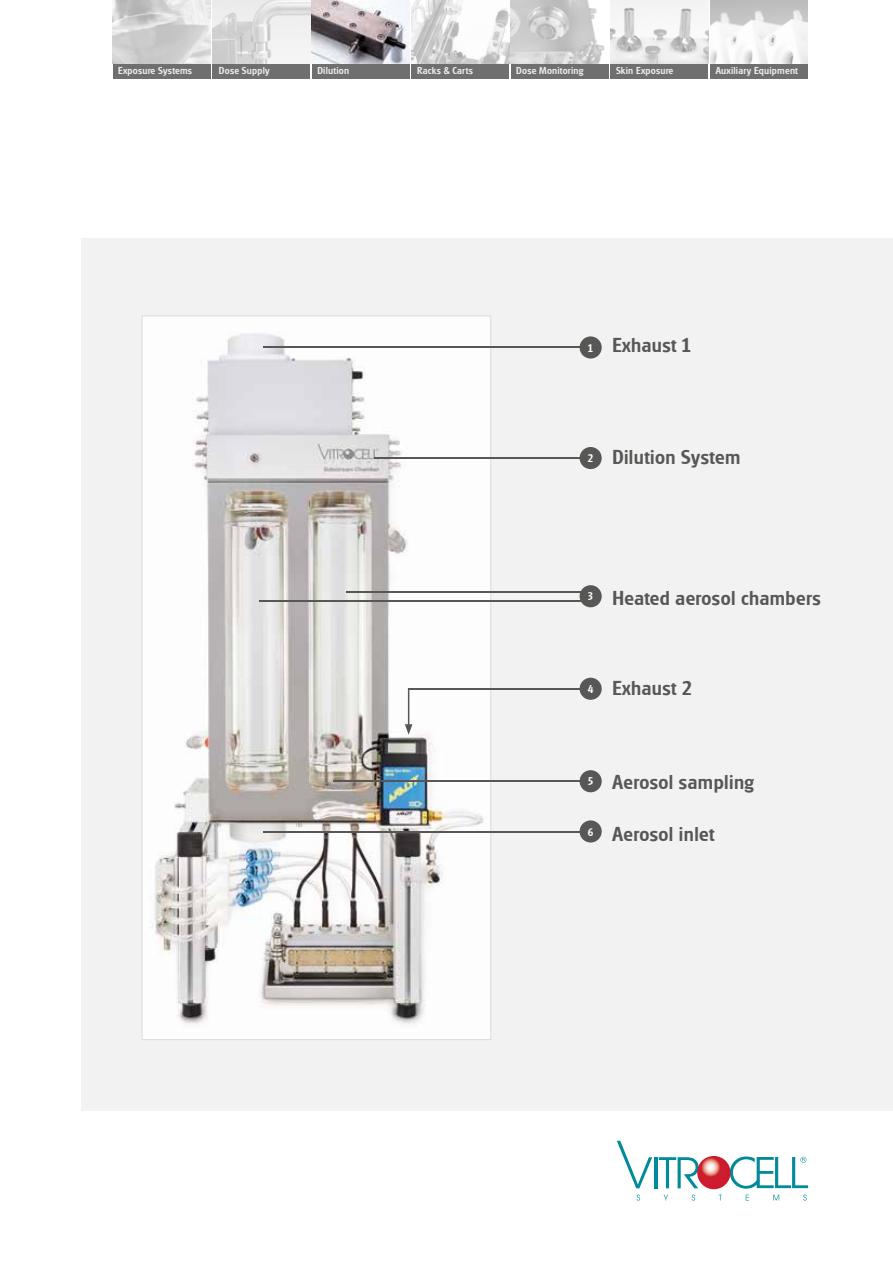
<style>
.page{position:relative;width:893px;height:1263px;background:#fff}
.page>*{position:absolute;margin:0;border:0;box-sizing:border-box;transform-origin:0 0}
.t1{font:500 21px "Glasgow RR";letter-spacing:.02em;color:#575756}
.t2{font:500 11.7px "Glasgow RR";color:#fff}
.t3{font:500 10.5px "Glasgow RR";letter-spacing:.02em;color:#ededed}
</style>
<div class="page">
<div style="left:82px;top:238px;width:811px;height:873px;background:#f2f2f2"></div>
<div style="left:580px;top:447px;width:22px;height:22px;background:#575756;border-radius:50%"></div>
<div style="left:580px;top:585px;width:22px;height:22px;background:#575756;border-radius:50%"></div>
<div style="left:580px;top:678px;width:22px;height:22px;background:#575756;border-radius:50%"></div>
<div style="left:580px;top:770px;width:22px;height:22px;background:#575756;border-radius:50%"></div>
<div style="left:580px;top:820px;width:22px;height:22px;background:#575756;border-radius:50%"></div>
<div style="left:580px;top:336px;width:22px;height:23px;background:#575756;border-radius:50%"></div>
<img style="left:113px;top:0;width:97px;height:64px">
<img style="left:611px;top:0;width:97px;height:64px">
<img style="left:212px;top:0;width:98px;height:64px">
<img style="left:312px;top:0;width:98px;height:64px">
<img style="left:710px;top:0;width:98px;height:64px">
<img style="left:511px;top:0;width:94px;height:64px">
<svg style="left:411px;top:0;width:98px;height:64px"></svg>
<div style="left:611px;top:64px;width:97px;height:15px;background:#706f6f"></div>
<div style="left:710px;top:64px;width:98px;height:15px;background:#706f6f"></div>
<div style="left:511px;top:64px;width:98px;height:15px;background:#706f6f"></div>
<div style="left:411px;top:64px;width:98px;height:15px;background:#706f6f"></div>
<div style="left:312px;top:64px;width:98px;height:15px;background:#706f6f"></div>
<div style="left:212px;top:64px;width:98px;height:15px;background:#706f6f"></div>
<div style="left:113px;top:64px;width:97px;height:15px;background:#706f6f"></div>
<img style="left:144px;top:317px;width:345px;height:721px">
<svg style="left:264px;top:347px;width:316px;height:1px"></svg>
<svg style="left:374px;top:457px;width:206px;height:2px"></svg>
<svg style="left:347px;top:591px;width:234px;height:1px"></svg>
<svg style="left:259px;top:600px;width:322px;height:2px"></svg>
<svg style="left:334px;top:780px;width:246px;height:2px"></svg>
<svg style="left:264px;top:831px;width:316px;height:2px"></svg>
<svg style="left:409px;top:688px;width:171px;height:1px"></svg>
<hr style="left:408px;top:688px;width:1px;height:38px;background:#575756">
<svg style="left:405px;top:724px;width:7px;height:11px"></svg>
<svg style="left:637px;top:1194px;width:3px;height:6px"></svg>
<svg style="left:664px;top:1195px;width:4px;height:5px"></svg>
<svg style="left:692px;top:1194px;width:3px;height:6px"></svg>
<svg style="left:617px;top:1141px;width:35px;height:47px"></svg>
<hr style="left:654px;top:1157px;width:3px;height:31px;background:#008a9b">
<svg style="left:659px;top:1157px;width:40px;height:31px"></svg>
<svg style="left:730px;top:1156px;width:78px;height:44px"></svg>
<div style="left:697px;top:1156px;width:33px;height:33px;background:#cd192c;border-radius:50%"></div>
<svg style="left:698px;top:1157px;width:29px;height:29px"></svg>
<p class="t3" style="left:118px;top:65px;width:75px">Exposure Systems</p>
<p class="t3" style="left:219px;top:65px;width:52px">Dose Supply</p>
<p class="t3" style="left:317px;top:65px;width:33px">Dilution</p>
<p class="t3" style="left:417px;top:65px;width:57px">Racks &amp; Carts</p>
<p class="t3" style="left:516px;top:65px;width:69px">Dose Monitoring</p>
<p class="t3" style="left:616px;top:65px;width:59px">Skin Exposure</p>
<p class="t3" style="left:716px;top:65px;width:84px">Auxiliary Equipment</p>
<p class="t2" style="left:588px;top:341px;width:6px">1</p>
<p class="t1" style="left:612px;top:334px;width:80px">Exhaust 1</p>
<p class="t2" style="left:588px;top:452px;width:7px">2</p>
<p class="t1" style="left:612px;top:445px;width:129px">Dilution System</p>
<p class="t2" style="left:588px;top:590px;width:6px">3</p>
<p class="t1" style="left:612px;top:586px;width:210px">Heated aerosol chambers</p>
<p class="t2" style="left:588px;top:682px;width:7px">4</p>
<p class="t1" style="left:612px;top:676px;width:81px">Exhaust 2</p>
<p class="t2" style="left:588px;top:775px;width:6px">5</p>
<p class="t2" style="left:588px;top:825px;width:7px">6</p>
<p class="t1" style="left:612px;top:770px;width:143px">Aerosol sampling</p>
<p class="t1" style="left:612px;top:822px;width:104px">Aerosol inlet</p>
</div>
